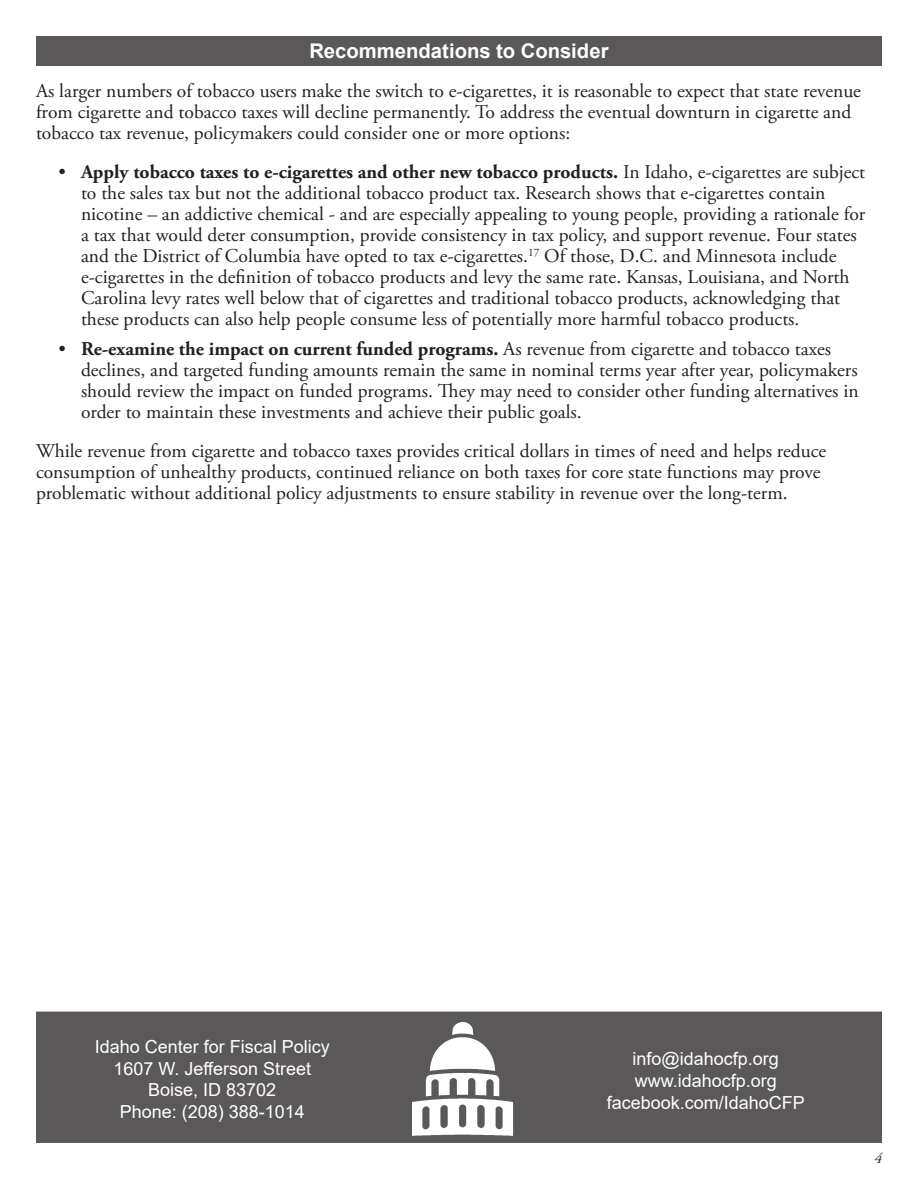
<style>
.page{position:relative;width:918px;height:1188px;background:#fff}
.page>*{position:absolute;margin:0;border:0;box-sizing:border-box;transform-origin:0 0}
.SubHead_Use_this{font:700 20.25px "Arial";color:#fff}
.t1{font:19.5px/21px "Adobe Garamond Pro";color:#231f20}
.t2{font:18px "Arial";color:#fff}
.t3{font:italic 15px "Adobe Garamond Pro";color:#231f20}
.s1{font-weight:700}
</style>
<div class="page">
<div style="left:36px;top:36px;width:846px;height:29px;background:#5b5859"></div>
<div style="left:36px;top:1012px;width:846px;height:131px;background:#5b5859"></div>
<img style="left:412px;top:1022px;width:102px;height:114px">
<p class="SubHead_Use_this" style="left:309px;top:36px;width:301px">Recommendations to Consider</p>
<p class="t1" style="left:36px;top:81px;width:827px">As larger numbers of tobacco users make the switch to e-cigarettes, it is reasonable to expect that state revenue from cigarette and tobacco taxes will decline permanently. To address the eventual downturn in cigarette and tobacco tax revenue, policymakers could consider one or more options:</p>
<p class="t1" style="left:81px;top:162px;width:786px;text-indent:-22px">• <span class="s1">Apply tobacco taxes to e-cigarettes and other new tobacco products.</span> In Idaho, e-cigarettes are subject to the sales tax but not the additional tobacco product tax. Research shows that e-cigarettes contain nicotine – an addictive chemical - and are especially appealing to young people, providing a rationale for a tax that would deter consumption, provide consistency in tax policy, and support revenue. Four states and the District of Columbia have opted to tax e-cigarettes.<sup>17</sup> Of those, D.C. and Minnesota include e-cigarettes in the definition of tobacco products and levy the same rate. Kansas, Louisiana, and North Carolina levy rates well below that of cigarettes and traditional tobacco products, acknowledging that these products can also help people consume less of potentially more harmful tobacco products.</p>
<p class="t1" style="left:81px;top:339px;width:779px;text-indent:-22px">• <span class="s1">Re-examine the impact on current funded programs.</span> As revenue from cigarette and tobacco taxes declines, and targeted funding amounts remain the same in nominal terms year after year, policymakers should review the impact on funded programs. They may need to consider other funding alternatives in order to maintain these investments and achieve their public goals.</p>
<p class="t1" style="left:36px;top:441px;width:792px">While revenue from cigarette and tobacco taxes provides critical dollars in times of need and helps reduce consumption of unhealthy products, continued reliance on both taxes for core state functions may prove problematic without additional policy adjustments to ensure stability in revenue over the long-term.</p>
<p class="t2" style="left:95px;top:1034px;width:237px">Idaho Center for Fiscal Policy</p>
<p class="t2" style="left:113px;top:1056px;width:199px">1607 W. Jefferson Street</p>
<p class="t2" style="left:148px;top:1078px;width:130px">Boise, ID 83702</p>
<p class="t2" style="left:120px;top:1099px;width:187px">Phone: (208) 388-1014</p>
<p class="t2" style="left:633px;top:1047px;width:148px">info@idahocfp.org</p>
<p class="t2" style="left:635px;top:1068px;width:144px">www.idahocfp.org</p>
<p class="t2" style="left:607px;top:1090px;width:200px">facebook.com/IdahoCFP</p>
<p class="t3" style="left:874px;top:1149px;width:9px">4</p>
</div>
